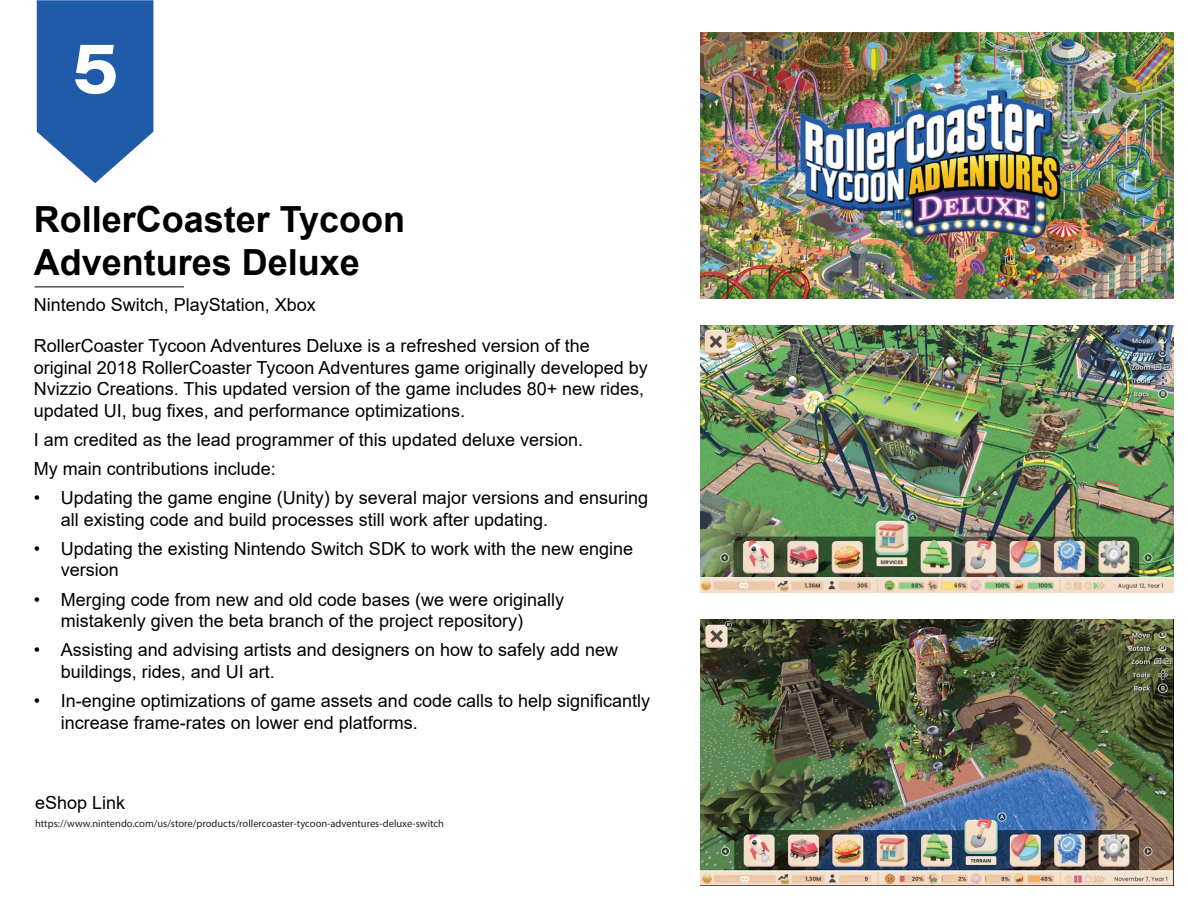
<style>
.page{position:relative;width:1188px;height:918px;background:#fff}
.page>*{position:absolute;margin:0;border:0;box-sizing:border-box;transform-origin:0 0}
.t1{font:700 72px "Acumin Pro Wide";color:#fff}
.t2{font:700 36px/43.2px "Arial";color:#000}
.t3{font:18px/21.6px "Arial";color:#000}
.t4{font:10.5px "Myriad Pro";color:#231f20}
</style>
<div class="page">
<hr style="left:35px;top:286px;width:149px;height:1px;background:#000">
<svg style="left:37px;top:0;width:116px;height:183px;background:#3e71b4"></svg>
<img style="left:701px;top:326px;width:473px;height:266px">
<img style="left:701px;top:33px;width:473px;height:266px">
<img style="left:701px;top:619px;width:473px;height:266px">
<h1 class="t1" style="left:71px;top:15px;width:49px">5</h1>
<h2 class="t2" style="left:34px;top:198px;width:373px">RollerCoaster Tycoon<br>Adventures Deluxe</h2>
<p class="t3" style="left:34px;top:293px;width:284px">Nintendo Switch, PlayStation, Xbox</p>
<p class="t3" style="left:34px;top:335px;width:615px">RollerCoaster Tycoon Adventures Deluxe is a refreshed version of the original 2018 RollerCoaster Tycoon Adventures game originally developed by Nvizzio Creations. This updated version of the game includes 80+ new rides, updated UI, bug fixes, and performance optimizations.</p>
<p class="t3" style="left:34px;top:425px;width:551px;line-height:29.1px">I am credited as the lead programmer of this updated deluxe version.<br>My main contributions include:</p>
<p class="t3" style="left:61px;top:487px;width:589px;text-indent:-27px">• Updating the game engine (Unity) by several major versions and ensuring all existing code and build processes still work after updating.</p>
<p class="t3" style="left:61px;top:538px;width:574px;text-indent:-27px">• Updating the existing Nintendo Switch SDK to work with the new engine version</p>
<p class="t3" style="left:61px;top:588px;width:505px;text-indent:-27px">• Merging code from new and old code bases (we were originally mistakenly given the beta branch of the project repository)</p>
<p class="t3" style="left:61px;top:639px;width:559px;text-indent:-27px">• Assisting and advising artists and designers on how to safely add new buildings, rides, and UI art.</p>
<p class="t3" style="left:61px;top:690px;width:591px;text-indent:-27px">• In-engine optimizations of game assets and code calls to help significantly increase frame-rates on lower end platforms.</p>
<p class="t3" style="left:35px;top:792px;width:92px">eShop Link</p>
<p class="t4" style="left:35px;top:817px;width:411px">https://www.nintendo.com/us/store/products/rollercoaster-tycoon-adventures-deluxe-switch</p>
</div>
